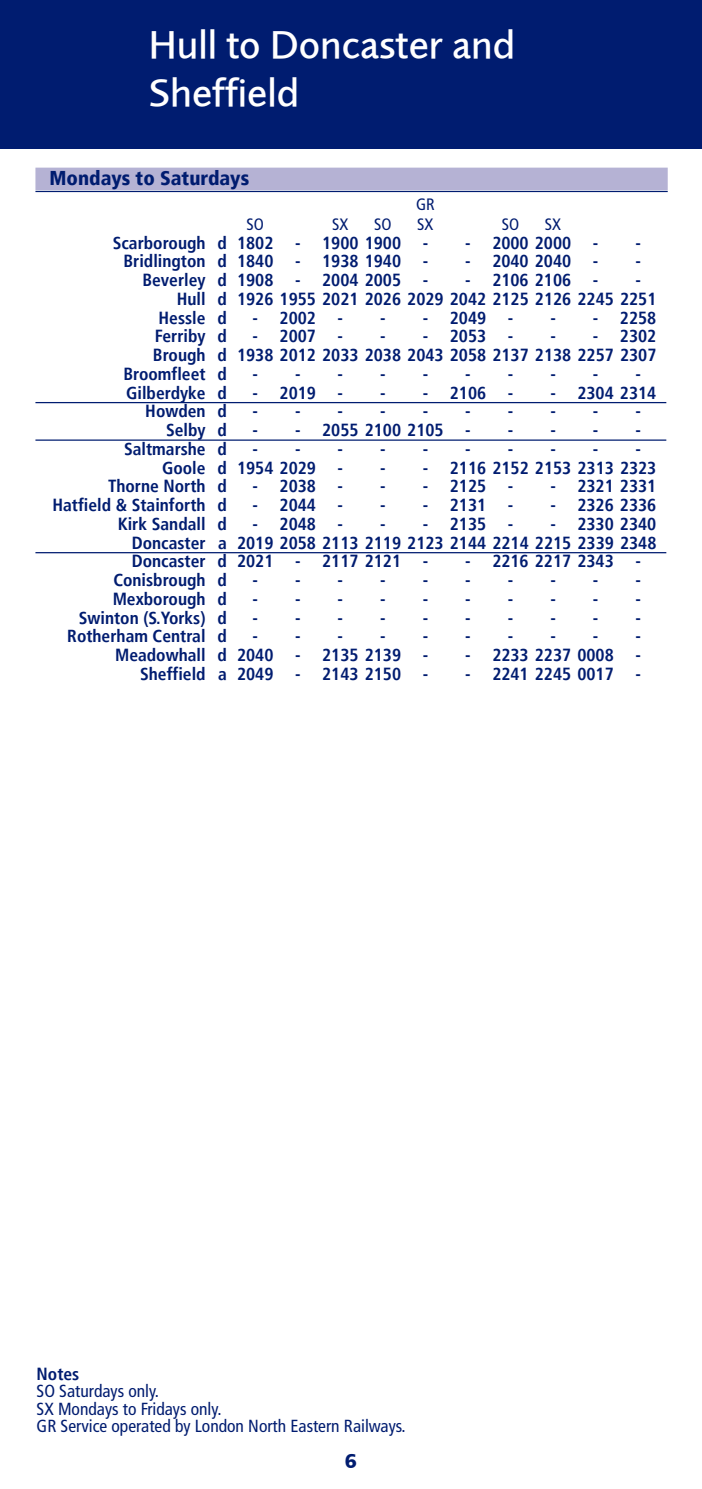
<style>
.page{position:relative;width:702px;height:1489px;background:#fff}
.page>*{position:absolute;margin:0;border:0;box-sizing:border-box;transform-origin:0 0}
.Table_Head{font:500 40px/48px "Foundry Sans";color:#fff}
.Day_Head_Mon_-_Sat{font:900 condensed 20px "Frutiger LT";color:#001c70}
.t1{font:900 20px "Frutiger CE";color:#001c70}
.Table_Text_deep_Out{font:700 condensed 17.5px "Frutiger LT";color:#001c70}
.Notes{font:condensed 17.5px "Frutiger LT";color:#001c70}
.Notes_Head{font:700 condensed 17.5px "Frutiger LT";color:#001c70}
.Codes_-_Medium{font:condensed 16.5px "Frutiger LT";color:#001c70}
</style>
<div class="page">
<div style="left:0;top:0;width:702px;height:149px;background:#001c70"></div>
<div style="left:35px;top:168px;width:632px;height:22px;background:#b5b2d4"></div>
<hr style="left:35px;top:191px;width:632px;height:1px;background:#001c70">
<hr style="left:35px;top:402px;width:631px;height:1px;background:#001c70">
<hr style="left:35px;top:439px;width:631px;height:2px;background:#001c70">
<hr style="left:35px;top:552px;width:631px;height:1px;background:#001c70">
<p class="Table_Head" style="left:149px;top:20px;width:368px">Hull to Doncaster and<br>Sheffield</p>
<p class="Day_Head_Mon_-_Sat" style="left:50px;top:166px;width:201px">Mondays to Saturdays</p>
<p class="Codes_-_Medium" style="left:416px;top:195px;width:20px">GR</p>
<p class="Codes_-_Medium" style="left:246px;top:214px;width:19px">SO</p>
<p class="Codes_-_Medium" style="left:332px;top:214px;width:18px">SX</p>
<p class="Codes_-_Medium" style="left:374px;top:214px;width:19px">SO</p>
<p class="Codes_-_Medium" style="left:417px;top:214px;width:18px">SX</p>
<p class="Codes_-_Medium" style="left:501px;top:214px;width:19px">SO</p>
<p class="Codes_-_Medium" style="left:545px;top:214px;width:18px">SX</p>
<p class="Table_Text_deep_Out" style="left:113px;top:232px;width:317px">Scarborough d 1802 - 1900 1900 -</p>
<p class="Table_Text_deep_Out" style="left:465px;top:232px;width:135px">- 2000 2000 -</p>
<p class="Table_Text_deep_Out" style="left:635px;top:232px;width:7px">-</p>
<p class="Table_Text_deep_Out" style="left:123px;top:251px;width:306px">Bridlington d 1840 - 1938 1940 -</p>
<p class="Table_Text_deep_Out" style="left:465px;top:251px;width:135px">- 2040 2040 -</p>
<p class="Table_Text_deep_Out" style="left:635px;top:251px;width:7px">-</p>
<p class="Table_Text_deep_Out" style="left:142px;top:269px;width:287px">Beverley d 1908 - 2004 2005 -</p>
<p class="Table_Text_deep_Out" style="left:465px;top:269px;width:135px">- 2106 2106 -</p>
<p class="Table_Text_deep_Out" style="left:635px;top:269px;width:7px">-</p>
<p class="Table_Text_deep_Out" style="left:177px;top:288px;width:481px">Hull d 1926 1955 2021 2026 2029 2042 2125 2126 2245 2251</p>
<p class="Table_Text_deep_Out" style="left:159px;top:307px;width:70px">Hessle d</p>
<p class="Table_Text_deep_Out" style="left:252px;top:307px;width:92px">- 2002 -</p>
<p class="Table_Text_deep_Out" style="left:380px;top:307px;width:135px">- - 2049 -</p>
<p class="Table_Text_deep_Out" style="left:550px;top:307px;width:107px">- - 2258</p>
<p class="Table_Text_deep_Out" style="left:155px;top:326px;width:74px">Ferriby d</p>
<p class="Table_Text_deep_Out" style="left:252px;top:326px;width:92px">- 2007 -</p>
<p class="Table_Text_deep_Out" style="left:380px;top:326px;width:135px">- - 2053 -</p>
<p class="Table_Text_deep_Out" style="left:550px;top:326px;width:107px">- - 2302</p>
<p class="Table_Text_deep_Out" style="left:153px;top:344px;width:505px">Brough d 1938 2012 2033 2038 2043 2058 2137 2138 2257 2307</p>
<p class="Table_Text_deep_Out" style="left:123px;top:363px;width:105px">Broomfleet d</p>
<p class="Table_Text_deep_Out" style="left:252px;top:363px;width:50px">- -</p>
<p class="Table_Text_deep_Out" style="left:337px;top:363px;width:50px">- -</p>
<p class="Table_Text_deep_Out" style="left:422px;top:363px;width:50px">- -</p>
<p class="Table_Text_deep_Out" style="left:508px;top:363px;width:50px">- -</p>
<p class="Table_Text_deep_Out" style="left:593px;top:363px;width:50px">- -</p>
<p class="Table_Text_deep_Out" style="left:126px;top:382px;width:102px">Gilberdyke d</p>
<p class="Table_Text_deep_Out" style="left:252px;top:382px;width:92px">- 2019 -</p>
<p class="Table_Text_deep_Out" style="left:380px;top:382px;width:135px">- - 2106 -</p>
<p class="Table_Text_deep_Out" style="left:550px;top:382px;width:107px">- 2304 2314</p>
<p class="Table_Text_deep_Out" style="left:145px;top:401px;width:83px">Howden d</p>
<p class="Table_Text_deep_Out" style="left:252px;top:401px;width:50px">- -</p>
<p class="Table_Text_deep_Out" style="left:337px;top:401px;width:50px">- -</p>
<p class="Table_Text_deep_Out" style="left:422px;top:401px;width:50px">- -</p>
<p class="Table_Text_deep_Out" style="left:508px;top:401px;width:50px">- -</p>
<p class="Table_Text_deep_Out" style="left:593px;top:401px;width:50px">- -</p>
<p class="Table_Text_deep_Out" style="left:166px;top:419px;width:62px">Selby d</p>
<p class="Table_Text_deep_Out" style="left:252px;top:419px;width:220px">- - 2055 2100 2105 -</p>
<p class="Table_Text_deep_Out" style="left:507px;top:419px;width:50px">- -</p>
<p class="Table_Text_deep_Out" style="left:593px;top:419px;width:50px">- -</p>
<p class="Table_Text_deep_Out" style="left:124px;top:438px;width:104px">Saltmarshe d</p>
<p class="Table_Text_deep_Out" style="left:252px;top:438px;width:50px">- -</p>
<p class="Table_Text_deep_Out" style="left:337px;top:438px;width:50px">- -</p>
<p class="Table_Text_deep_Out" style="left:422px;top:438px;width:50px">- -</p>
<p class="Table_Text_deep_Out" style="left:508px;top:438px;width:50px">- -</p>
<p class="Table_Text_deep_Out" style="left:593px;top:438px;width:50px">- -</p>
<p class="Table_Text_deep_Out" style="left:162px;top:457px;width:182px">Goole d 1954 2029 -</p>
<p class="Table_Text_deep_Out" style="left:380px;top:457px;width:278px">- - 2116 2152 2153 2313 2323</p>
<p class="Table_Text_deep_Out" style="left:108px;top:476px;width:120px">Thorne North d</p>
<p class="Table_Text_deep_Out" style="left:252px;top:476px;width:92px">- 2038 -</p>
<p class="Table_Text_deep_Out" style="left:380px;top:476px;width:135px">- - 2125 -</p>
<p class="Table_Text_deep_Out" style="left:550px;top:476px;width:107px">- 2321 2331</p>
<p class="Table_Text_deep_Out" style="left:52px;top:494px;width:176px">Hatfield &amp; Stainforth d</p>
<p class="Table_Text_deep_Out" style="left:252px;top:494px;width:92px">- 2044 -</p>
<p class="Table_Text_deep_Out" style="left:380px;top:494px;width:135px">- - 2131 -</p>
<p class="Table_Text_deep_Out" style="left:550px;top:494px;width:107px">- 2326 2336</p>
<p class="Table_Text_deep_Out" style="left:118px;top:513px;width:111px">Kirk Sandall d</p>
<p class="Table_Text_deep_Out" style="left:252px;top:513px;width:92px">- 2048 -</p>
<p class="Table_Text_deep_Out" style="left:380px;top:513px;width:135px">- - 2135 -</p>
<p class="Table_Text_deep_Out" style="left:550px;top:513px;width:107px">- 2330 2340</p>
<p class="Table_Text_deep_Out" style="left:132px;top:532px;width:526px">Doncaster a 2019 2058 2113 2119 2123 2144 2214 2215 2339 2348</p>
<p class="Table_Text_deep_Out" style="left:132px;top:551px;width:298px">Doncaster d 2021 - 2117 2121 -</p>
<p class="Table_Text_deep_Out" style="left:465px;top:551px;width:177px">- 2216 2217 2343 -</p>
<p class="Table_Text_deep_Out" style="left:113px;top:569px;width:115px">Conisbrough d</p>
<p class="Table_Text_deep_Out" style="left:252px;top:569px;width:50px">- -</p>
<p class="Table_Text_deep_Out" style="left:337px;top:569px;width:50px">- -</p>
<p class="Table_Text_deep_Out" style="left:422px;top:569px;width:50px">- -</p>
<p class="Table_Text_deep_Out" style="left:508px;top:569px;width:50px">- -</p>
<p class="Table_Text_deep_Out" style="left:593px;top:569px;width:50px">- -</p>
<p class="Table_Text_deep_Out" style="left:113px;top:588px;width:116px">Mexborough d</p>
<p class="Table_Text_deep_Out" style="left:252px;top:588px;width:50px">- -</p>
<p class="Table_Text_deep_Out" style="left:337px;top:588px;width:50px">- -</p>
<p class="Table_Text_deep_Out" style="left:422px;top:588px;width:50px">- -</p>
<p class="Table_Text_deep_Out" style="left:508px;top:588px;width:50px">- -</p>
<p class="Table_Text_deep_Out" style="left:593px;top:588px;width:50px">- -</p>
<p class="Table_Text_deep_Out" style="left:79px;top:607px;width:150px">Swinton (S.Yorks) d</p>
<p class="Table_Text_deep_Out" style="left:252px;top:607px;width:50px">- -</p>
<p class="Table_Text_deep_Out" style="left:337px;top:607px;width:50px">- -</p>
<p class="Table_Text_deep_Out" style="left:422px;top:607px;width:50px">- -</p>
<p class="Table_Text_deep_Out" style="left:508px;top:607px;width:50px">- -</p>
<p class="Table_Text_deep_Out" style="left:593px;top:607px;width:50px">- -</p>
<p class="Table_Text_deep_Out" style="left:67px;top:626px;width:161px">Rotherham Central d</p>
<p class="Table_Text_deep_Out" style="left:252px;top:626px;width:50px">- -</p>
<p class="Table_Text_deep_Out" style="left:337px;top:626px;width:50px">- -</p>
<p class="Table_Text_deep_Out" style="left:422px;top:626px;width:50px">- -</p>
<p class="Table_Text_deep_Out" style="left:508px;top:626px;width:50px">- -</p>
<p class="Table_Text_deep_Out" style="left:593px;top:626px;width:50px">- -</p>
<p class="Table_Text_deep_Out" style="left:115px;top:644px;width:314px">Meadowhall d 2040 - 2135 2139 -</p>
<p class="Table_Text_deep_Out" style="left:465px;top:644px;width:177px">- 2233 2237 0008 -</p>
<p class="Table_Text_deep_Out" style="left:140px;top:663px;width:289px">Sheffield a 2049 - 2143 2150 -</p>
<p class="Table_Text_deep_Out" style="left:465px;top:663px;width:177px">- 2241 2245 0017 -</p>
<p class="Notes_Head" style="left:37px;top:1363px;width:44px">Notes</p>
<p class="Notes" style="left:37px;top:1380px;width:124px">SO Saturdays only.</p>
<p class="Notes" style="left:37px;top:1398px;width:186px">SX Mondays to Fridays only.</p>
<p class="Notes" style="left:37px;top:1415px;width:370px">GR Service operated by London North Eastern Railways.</p>
<p class="t1" style="left:345px;top:1448px;width:14px">6</p>
</div>
